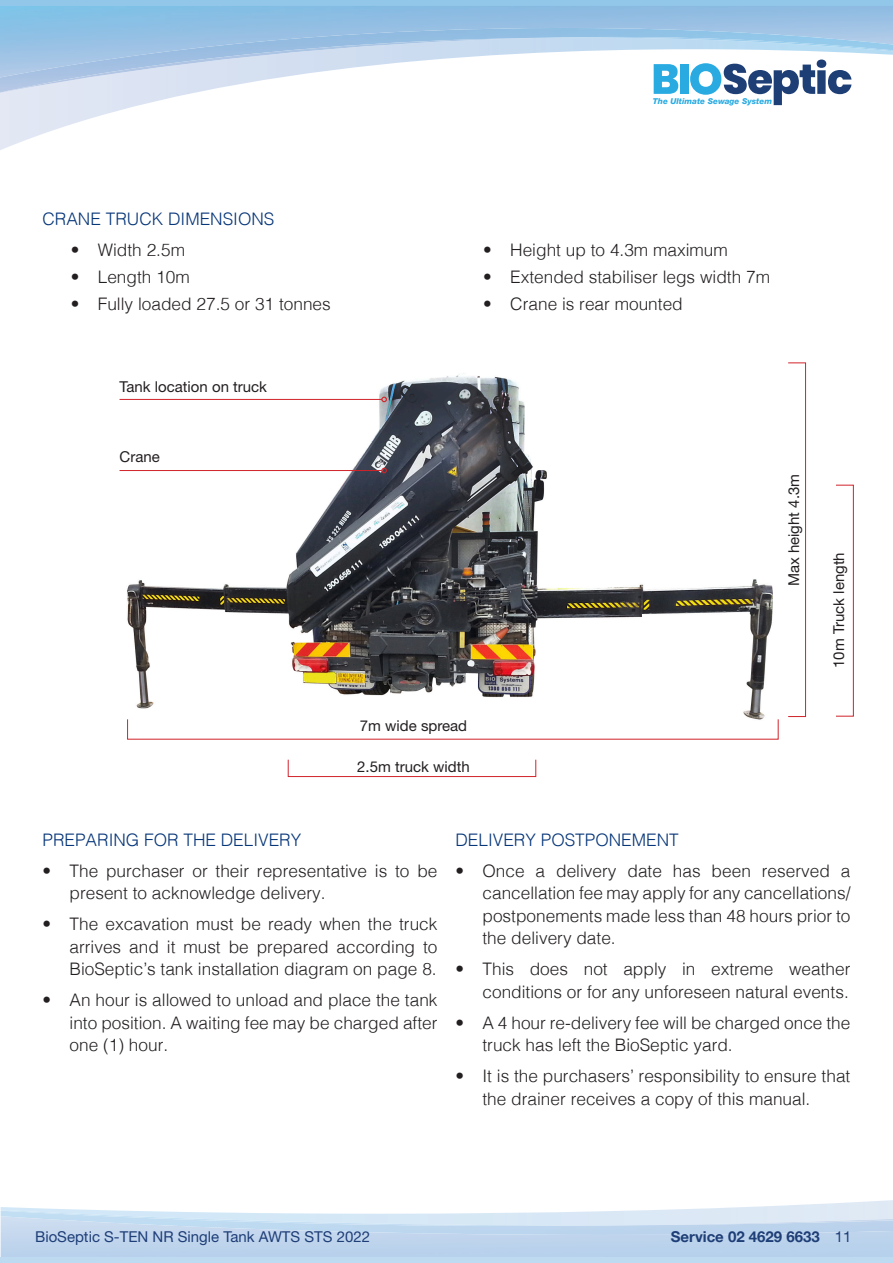
<style>
.page{position:relative;width:893px;height:1263px;background:#fff}
.page>*{position:absolute;margin:0;border:0;box-sizing:border-box;transform-origin:0 0}
.t1{font:300 17.25px/22.5px "Helvetica";color:#231f20}
.t2{font:300 17.25px "Helvetica";color:#073679}
.t3{font:15px "Helvetica Neue";color:#231f20}
.t4{font:15px "Helvetica Neue";color:#1e3e77}
.t5{font:700 15px "Helvetica Neue";color:#1e3e77}
.t6{font:italic 800 8.1px "Helvetica Neue";color:#29abe2}
</style>
<div class="page">
<img style="left:0;top:93px;width:782px;height:57px">
<img style="left:0;top:28px;width:893px;height:65px">
<svg style="left:654px;top:64px;width:24px;height:30px"></svg>
<div style="left:680px;top:64px;width:8px;height:30px;background:#29abe2"></div>
<svg style="left:690px;top:60px;width:161px;height:45px"></svg>
<img style="left:119px;top:374px;width:680px;height:362px">
<div style="left:288px;top:759px;width:248px;height:18px;border:1px solid #d1232a"></div>
<div style="left:788px;top:362px;width:18px;height:355px;border:1px solid #d1232a"></div>
<div style="left:836px;top:485px;width:18px;height:231px;border:1px solid #d1232a"></div>
<hr style="left:120px;top:470px;width:262px;height:1px;background:#d1232a">
<svg style="left:381px;top:468px;width:6px;height:5px"></svg>
<hr style="left:120px;top:399px;width:262px;height:1px;background:#d1232a">
<svg style="left:381px;top:397px;width:6px;height:5px"></svg>
<p class="t6" style="left:653px;top:96px;width:121px">The Ultimate Sewage System</p>
<p class="t2" style="left:43px;top:204px;width:233px">CRANE TRUCK DIMENSIONS</p>
<p class="t1" style="left:71px;top:237px;width:116px">• Width 2.5m</p>
<p class="t1" style="left:71px;top:264px;width:121px">• Length 10m</p>
<p class="t1" style="left:71px;top:291px;width:261px">• Fully loaded 27.5 or 31 tonnes</p>
<p class="t3" style="left:120px;top:378px;width:149px">Tank location on truck</p>
<p class="t3" style="left:120px;top:448px;width:42px">Crane</p>
<p class="t1" style="left:483px;top:237px;width:246px">• Height up to 4.3m maximum</p>
<p class="t1" style="left:483px;top:264px;width:288px">• Extended stabiliser legs width 7m</p>
<p class="t1" style="left:483px;top:291px;width:201px">• Crane is rear mounted</p>
<p class="t3" style="left:785px;top:586px;width:114px;rotate:-90deg">Max height 4.3m</p>
<p class="t3" style="left:360px;top:716px;width:109px">7m wide spread</p>
<p class="t3" style="left:357px;top:757px;width:114px">2.5m truck width</p>
<p class="t3" style="left:830px;top:668px;width:117px;rotate:-90deg">10m Truck length</p>
<p class="t2" style="left:43px;top:825px;width:260px">PREPARING FOR THE DELIVERY</p>
<p class="t1" style="left:70px;top:858px;width:369px;text-indent:-27px">• The purchaser or their representative is to be present to acknowledge delivery.</p>
<p class="t1" style="left:70px;top:912px;width:369px;text-align:justify;text-indent:-27px">• The excavation must be ready when the truck arrives and it must be prepared according to BioSeptic’s tank installation diagram on page 8.</p>
<p class="t1" style="left:70px;top:988px;width:369px;text-align:justify;text-indent:-27px">• An hour is allowed to unload and place the tank into position. A waiting fee may be charged after one (1) hour.</p>
<p class="t2" style="left:455px;top:825px;width:225px">DELIVERY POSTPONEMENT</p>
<p class="t1" style="left:482px;top:858px;width:369px;text-align:justify;text-indent:-27px">• Once a delivery date has been reserved a cancellation fee may apply for any cancellations/ postponements made less than 48 hours prior to the delivery date.</p>
<p class="t1" style="left:455px;top:957px;width:396px;text-align:right">• This does not apply in extreme weather conditions or for any unforeseen natural events.</p>
<p class="t1" style="left:482px;top:1010px;width:369px;text-indent:-27px">• A 4 hour re-delivery fee will be charged once the truck has left the BioSeptic yard.</p>
<p class="t1" style="left:482px;top:1064px;width:369px;text-indent:-27px">• It is the purchasers’ responsibility to ensure that the drainer receives a copy of this manual.</p>
<p class="t4" style="left:35px;top:1228px;width:336px">BioSeptic S-TEN NR Single Tank AWTS STS 2022</p>
<p class="t5" style="left:671px;top:1225px;width:150px">Service 02 4629 6633</p>
<p class="t4" style="left:835px;top:1228px;width:18px">11</p>
</div>
